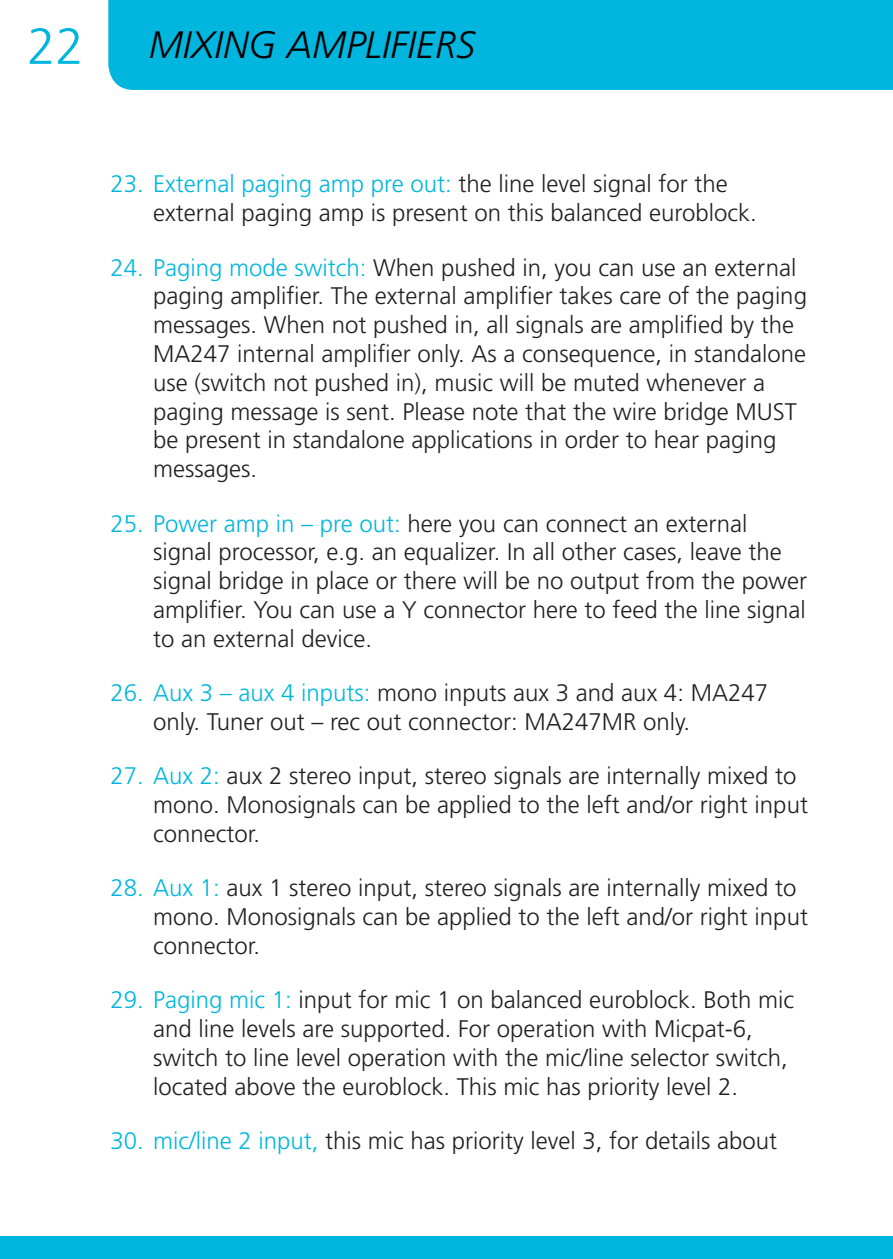
<style>
.page{position:relative;width:893px;height:1259px;background:#fff}
.page>*{position:absolute;margin:0;border:0;box-sizing:border-box;transform-origin:0 0}
.t1{font:300 51px "Frutiger LT Std";color:#00b6de}
.t2{font:italic 300 38.1px "Frutiger LT Std";color:#000}
.t3{font:300 24px/28.8px "Frutiger LT Std";color:#231f20}
.s1{color:#00b6de}
</style>
<div class="page">
<div style="left:108px;top:0;width:785px;height:90px;background:#00b6de"></div>
<div style="left:0;top:1236px;width:893px;height:23px;background:#00b6de"></div>
<h1 class="t1" style="left:27px;top:17px;width:58px">22</h1>
<h2 class="t2" style="left:149px;top:23px;width:328px">MIXING AMPLIFIERS</h2>
<p class="t3" style="left:153px;top:170px;width:605px;text-indent:-43px"><span class="s1">23. External paging amp pre out:</span> the line level signal for the external paging amp is present on this balanced euroblock.</p>
<p class="t3" style="left:153px;top:253px;width:655px;text-indent:-43px"><span class="s1">24. Paging mode switch:</span> When pushed in, you can use an external paging amplifier. The external amplifier takes care of the paging messages. When not pushed in, all signals are amplified by the MA247 internal amplifier only. As a consequence, in standalone use (switch not pushed in), music will be muted whenever a paging message is sent. Please note that the wire bridge MUST be present in standalone applications in order to hear paging messages.</p>
<p class="t3" style="left:153px;top:509px;width:655px;text-indent:-43px"><span class="s1">25. Power amp in – pre out:</span> here you can connect an external signal processor, e.g. an equalizer. In all other cases, leave the signal bridge in place or there will be no output from the power amplifier. You can use a Y connector here to feed the line signal to an external device.</p>
<p class="t3" style="left:153px;top:679px;width:616px;text-indent:-43px"><span class="s1">26. Aux 3 – aux 4 inputs:</span> mono inputs aux 3 and aux 4: MA247 only. Tuner out – rec out connector: MA247MR only.</p>
<p class="t3" style="left:153px;top:762px;width:656px;text-indent:-43px"><span class="s1">27. Aux 2:</span> aux 2 stereo input, stereo signals are internally mixed to mono. Monosignals can be applied to the left and/or right input connector.</p>
<p class="t3" style="left:153px;top:874px;width:656px;text-indent:-43px"><span class="s1">28. Aux 1:</span> aux 1 stereo input, stereo signals are internally mixed to mono. Monosignals can be applied to the left and/or right input connector.</p>
<p class="t3" style="left:153px;top:985px;width:643px;text-indent:-43px"><span class="s1">29. Paging mic 1:</span> input for mic 1 on balanced euroblock. Both mic and line levels are supported. For operation with Micpat-6, switch to line level operation with the mic/line selector switch, located above the euroblock. This mic has priority level 2.</p>
<p class="t3" style="left:111px;top:1126px;width:668px"><span class="s1">30. mic/line 2 input,</span> this mic has priority level 3, for details about</p>
</div>
